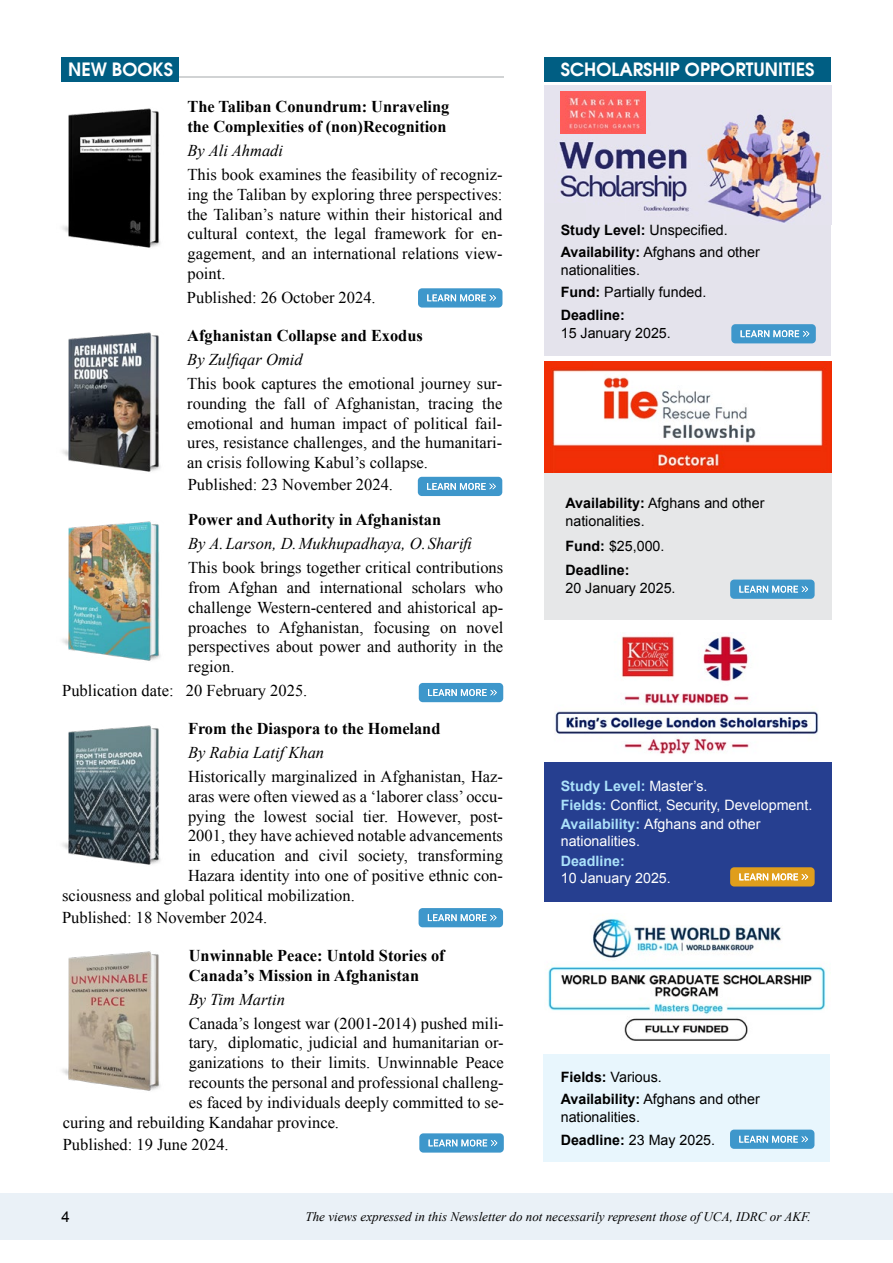
<style>
.page{position:relative;width:893px;height:1263px;background:#fff}
.page>*{position:absolute;margin:0;border:0;box-sizing:border-box;transform-origin:0 0}
.t1{font:18px "Kyrghyz Avalon Bold";color:#fff}
.t2{font:16.5px/19.8px "Times New Roman";color:#000;text-align:justify}
.t3{font:700 16.5px/19.8px "Times New Roman";color:#000}
.t4{font:italic 16.5px "Times New Roman";color:#000}
.t5{font:15px "Arial";color:#000}
.t6{font:14.25px/22.2px "Arial";color:#000}
.t7{font:14.25px/19.2px "Arial";color:#fff}
.t8{font:700 14.25px/24.5px "Arial";color:#000}
.t9{font:700 14.25px "Arial";color:#abe1fa}
.t10{font:italic 13.05px "Times New Roman";color:#000}
.s1{font-weight:700}
.s2{font-weight:400}
.s3{font-weight:700;color:#abe1fa}
</style>
<div class="page">
<div style="left:0;top:1193px;width:893px;height:46px;background:#eaf1f7"></div>
<div style="left:544px;top:762px;width:287px;height:139px;background:#263f90"></div>
<div style="left:544px;top:57px;width:287px;height:25px;background:#005e83"></div>
<hr style="left:147px;top:76px;width:357px;height:2px;background:#d1d3d4">
<div style="left:62px;top:57px;width:117px;height:25px;background:#005e83"></div>
<div style="left:419px;top:683px;width:84px;height:19px;background:#3e97cb;border-radius:4px"></div>
<svg style="left:428px;top:689px;width:69px;height:7px"></svg>
<div style="left:419px;top:1133px;width:85px;height:19px;background:#3e97cb;border-radius:4px"></div>
<svg style="left:428px;top:1139px;width:70px;height:8px"></svg>
<img style="left:62px;top:521px;width:99px;height:140px">
<img style="left:62px;top:951px;width:99px;height:140px">
<div style="left:730px;top:867px;width:85px;height:19px;background:#e09e1c;border-radius:4px"></div>
<svg style="left:739px;top:873px;width:69px;height:7px"></svg>
<div style="left:419px;top:908px;width:84px;height:19px;background:#3e97cb;border-radius:4px"></div>
<svg style="left:427px;top:914px;width:70px;height:8px"></svg>
<img style="left:62px;top:725px;width:99px;height:140px">
<div style="left:543px;top:1053px;width:286px;height:108px;background:#e8f6fd"></div>
<div style="left:730px;top:1129px;width:84px;height:20px;background:#3e97cb;border-radius:4px"></div>
<svg style="left:739px;top:1136px;width:69px;height:7px"></svg>
<div style="left:544px;top:224px;width:287px;height:131px;background:#e4e3ec"></div>
<div style="left:731px;top:324px;width:85px;height:19px;background:#3e97cb;border-radius:4px"></div>
<svg style="left:740px;top:330px;width:70px;height:8px"></svg>
<img style="left:544px;top:85px;width:287px;height:139px">
<div style="left:545px;top:203px;width:40px;height:26px;background:#e4e3ec"></div>
<img style="left:561px;top:91px;width:85px;height:43px">
<img style="left:555px;top:636px;width:264px;height:118px">
<img style="left:547px;top:918px;width:279px;height:123px">
<div style="left:544px;top:473px;width:287px;height:147px;background:#e6e7e8"></div>
<div style="left:730px;top:579px;width:85px;height:20px;background:#3e97cb;border-radius:4px"></div>
<svg style="left:739px;top:586px;width:69px;height:7px"></svg>
<div style="left:418px;top:288px;width:84px;height:20px;background:#3e97cb;border-radius:4px"></div>
<svg style="left:427px;top:294px;width:69px;height:8px"></svg>
<img style="left:62px;top:108px;width:99px;height:140px">
<div style="left:418px;top:477px;width:84px;height:19px;background:#3e97cb;border-radius:4px"></div>
<svg style="left:427px;top:483px;width:69px;height:7px"></svg>
<img style="left:62px;top:332px;width:99px;height:140px">
<img style="left:544px;top:361px;width:287px;height:111px">
<p class="t1" style="left:68px;top:60px;width:107px">NEW BOOKS</p>
<p class="t3" style="left:187px;top:96px;width:263px">The Taliban Conundrum: Unraveling the Complexities of (non)Recognition</p>
<p class="t4" style="left:187px;top:139px;width:97px">By Ali Ahmadi</p>
<p class="t2" style="left:187px;top:164px;width:317px">This book examines the feasibility of recogniz&shy;ing the Taliban by exploring three perspectives: the Taliban’s nature within their historical and cultural context, the legal framework for en&shy;gagement, and an international relations view&shy;point.</p>
<p class="t2" style="left:187px;top:287px;width:190px">Published: 26 October 2024.</p>
<p class="t3" style="left:187px;top:325px;width:237px">Afghanistan Collapse and Exodus</p>
<p class="t4" style="left:187px;top:348px;width:117px">By Zulfiqar Omid</p>
<p class="t2" style="left:187px;top:373px;width:317px">This book captures the emotional journey sur&shy;rounding the fall of Afghanistan, tracing the emotional and human impact of political fail&shy;ures, resistance challenges, and the humanitari&shy;an crisis following Kabul’s collapse.</p>
<p class="t2" style="left:188px;top:474px;width:207px">Published: 23 November 2024.</p>
<p class="t3" style="left:188px;top:509px;width:254px">Power and Authority in Afghanistan</p>
<p class="t4" style="left:188px;top:532px;width:288px">By A.Larson, D.Mukhupadhaya, O. Sharifi</p>
<p class="t2" style="left:188px;top:557px;width:317px">This book brings together critical contributions from Afghan and international scholars who challenge Western-centered and ahistorical ap&shy;proaches to Afghanistan, focusing on novel perspectives about power and authority in the region.</p>
<p class="t2" style="left:62px;top:680px;width:247px">Publication date: 20 February 2025.</p>
<p class="t3" style="left:188px;top:718px;width:254px">From the Diaspora to the Homeland</p>
<p class="t4" style="left:188px;top:741px;width:138px">By Rabia Latif Khan</p>
<p class="t2" style="left:188px;top:766px;width:317px">Historically marginalized in Afghanistan, Haz-</p>
<p class="t2" style="left:188px;top:786px;width:316px">aras were often viewed as a ‘laborer class’ occu-</p>
<p class="t2" style="left:188px;top:806px;width:317px">pying the lowest social tier. However, post-</p>
<p class="t2" style="left:188px;top:826px;width:317px">2001, they have achieved notable advancements</p>
<p class="t2" style="left:188px;top:846px;width:317px">in education and civil society, transforming</p>
<p class="t2" style="left:188px;top:865px;width:317px">Hazara identity into one of positive ethnic con-</p>
<p class="t2" style="left:62px;top:885px;width:294px">sciousness and global political mobilization.</p>
<p class="t2" style="left:62px;top:907px;width:207px">Published: 18 November 2024.</p>
<p class="t3" style="left:189px;top:945px;width:257px">Unwinnable Peace: Untold Stories of<br>Canada’s Mission in Afghanistan</p>
<p class="t4" style="left:189px;top:988px;width:98px">By Tim Martin</p>
<p class="t2" style="left:189px;top:1013px;width:317px">Canada’s longest war (2001-2014) pushed mili-</p>
<p class="t2" style="left:189px;top:1033px;width:317px">tary, diplomatic, judicial and humanitarian or-</p>
<p class="t2" style="left:189px;top:1052px;width:317px">ganizations to their limits. Unwinnable Peace</p>
<p class="t2" style="left:189px;top:1072px;width:317px">recounts the personal and professional challeng-</p>
<p class="t2" style="left:189px;top:1092px;width:317px">es faced by individuals deeply committed to se-</p>
<p class="t2" style="left:63px;top:1112px;width:278px">curing and rebuilding Kandahar province.</p>
<p class="t2" style="left:63px;top:1134px;width:167px">Published: 19 June 2024.</p>
<p class="t1" style="left:561px;top:60px;width:255px">SCHOLARSHIP OPPORTUNITIES</p>
<p class="t6" style="left:561px;top:219px;width:201px"><span class="s1">Study Level:</span> Unspecified.<br><span class="s1">Availability:</span> Afghans and other</p>
<p class="t6" style="left:561px;top:259px;width:147px">nationalities.<br><span class="s1">Fund:</span> Partially funded.<br><span class="s1">Deadline:</span></p>
<p class="t6" style="left:561px;top:322px;width:112px">15 January 2025.</p>
<p class="t6" style="left:565px;top:494px;width:201px;line-height:18px"><span class="s1">Availability:</span> Afghans and other nationalities.</p>
<p class="t8" style="left:565px;top:534px;width:100px">Fund: <span class="s2">$25,000.<br></span>Deadline:</p>
<p class="t6" style="left:565px;top:577px;width:112px">20 January 2025.</p>
<p class="t7" style="left:561px;top:776px;width:253px"><span class="s3">Study Level:</span> Master’s.<br><span class="s3">Fields:</span> Conflict, Security, Development.<br><span class="s3">Availability:</span> Afghans and other</p>
<p class="t7" style="left:561px;top:832px;width:81px">nationalities.</p>
<p class="t9" style="left:561px;top:851px;width:66px">Deadline:</p>
<p class="t7" style="left:561px;top:868px;width:112px">10 January 2025.</p>
<p class="t6" style="left:561px;top:1066px;width:201px"><span class="s1">Fields:</span> Various.<br><span class="s1">Availability:</span> Afghans and other</p>
<p class="t6" style="left:561px;top:1106px;width:179px">nationalities.<br><span class="s1">Deadline:</span> 23 May 2025. <sup>ht</sup></p>
<p class="t5" style="left:62px;top:1206px;width:10px">4</p>
<p class="t10" style="left:306px;top:1208px;width:507px">The views expressed in this Newsletter do not necessarily represent those of UCA, IDRC or AKF.</p>
</div>
